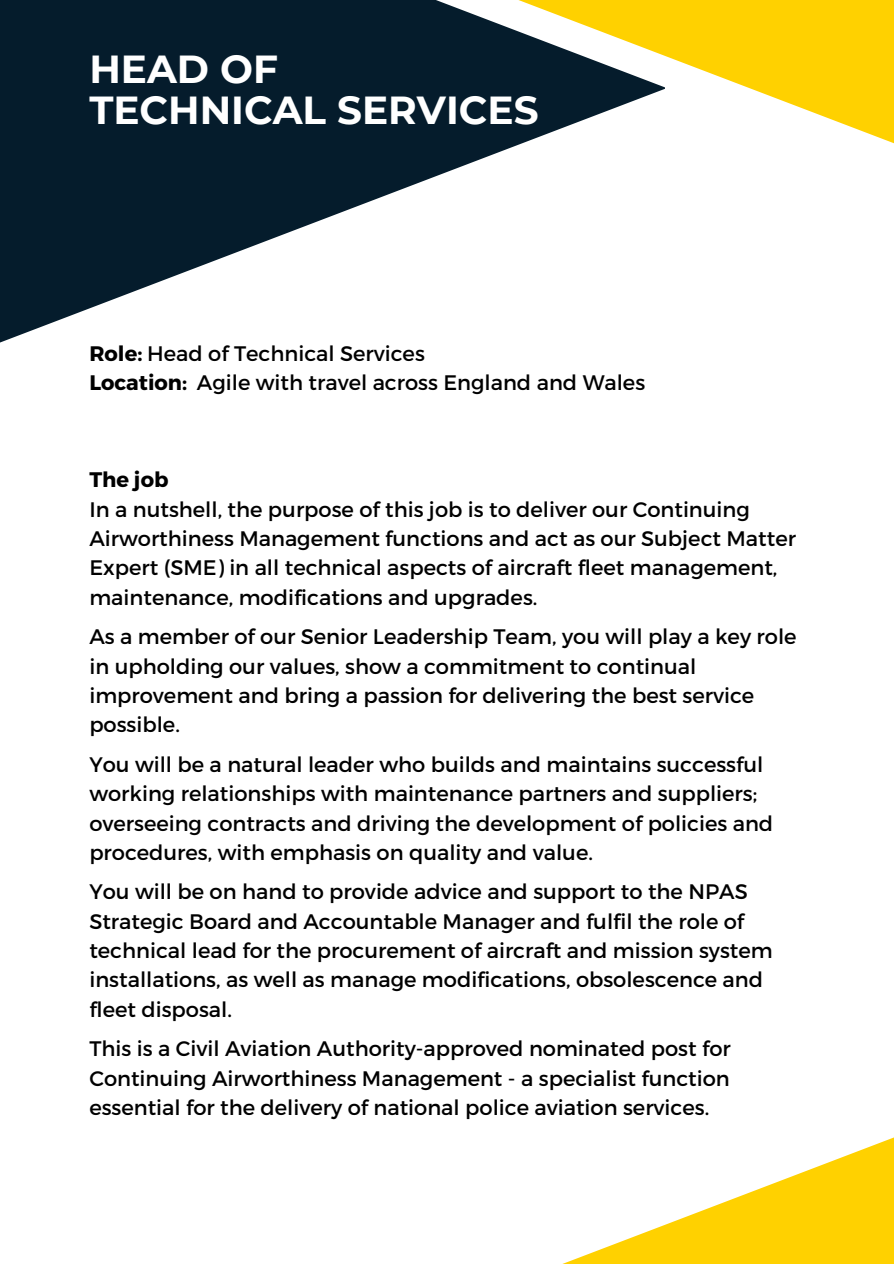
<style>
.page{position:relative;width:894px;height:1264px;background:#fff}
.page>*{position:absolute;margin:0;border:0;box-sizing:border-box;transform-origin:0 0}
.t1{font:700 39px/41.7px "Montserrat";color:#fff}
.t2{font:21px/29.4px "Montserrat";color:#000}
.t3{font:700 21px "Montserrat";color:#000}
.s1{font-weight:700}
</style>
<div class="page">
<svg style="left:0;top:0;width:457px;height:343px;fill:#051c2c"></svg>
<svg style="left:443px;top:0;width:450px;height:168px"></svg>
<svg style="left:565px;top:1138px;width:328px;height:125px"></svg>
<p class="t1" style="left:89px;top:48px;width:450px">HEAD OF<br>TECHNICAL SERVICES</p>
<p class="t2" style="left:89px;top:337px;width:337px"><span class="s1">Role:</span> Head of Technical Services</p>
<h1 class="t2" style="left:89px;top:367px;width:557px"><span class="s1">Location:</span> Agile with travel across England and Wales</h1>
<p class="t3" style="left:89px;top:466px;width:81px">The job</p>
<p class="t2" style="left:89px;top:493px;width:708px">In a nutshell, the purpose of this job is to deliver our Continuing Airworthiness Management functions and act as our Subject Matter Expert (SME) in all technical aspects of aircraft fleet management, maintenance, modifications and upgrades.</p>
<p class="t2" style="left:89px;top:621px;width:708px">As a member of our Senior Leadership Team, you will play a key role in upholding our values, show a commitment to continual improvement and bring a passion for delivering the best service possible.</p>
<p class="t2" style="left:89px;top:748px;width:685px">You will be a natural leader who builds and maintains successful working relationships with maintenance partners and suppliers; overseeing contracts and driving the development of policies and procedures, with emphasis on quality and value.</p>
<p class="t2" style="left:89px;top:876px;width:684px">You will be on hand to provide advice and support to the NPAS Strategic Board and Accountable Manager and fulfil the role of technical lead for the procurement of aircraft and mission system installations, as well as manage modifications, obsolescence and fleet disposal.</p>
<p class="t2" style="left:89px;top:1032px;width:642px;text-align:justify">This is a Civil Aviation Authority-approved nominated post for Continuing Airworthiness Management - a specialist function essential for the delivery of national police aviation services.</p>
</div>
